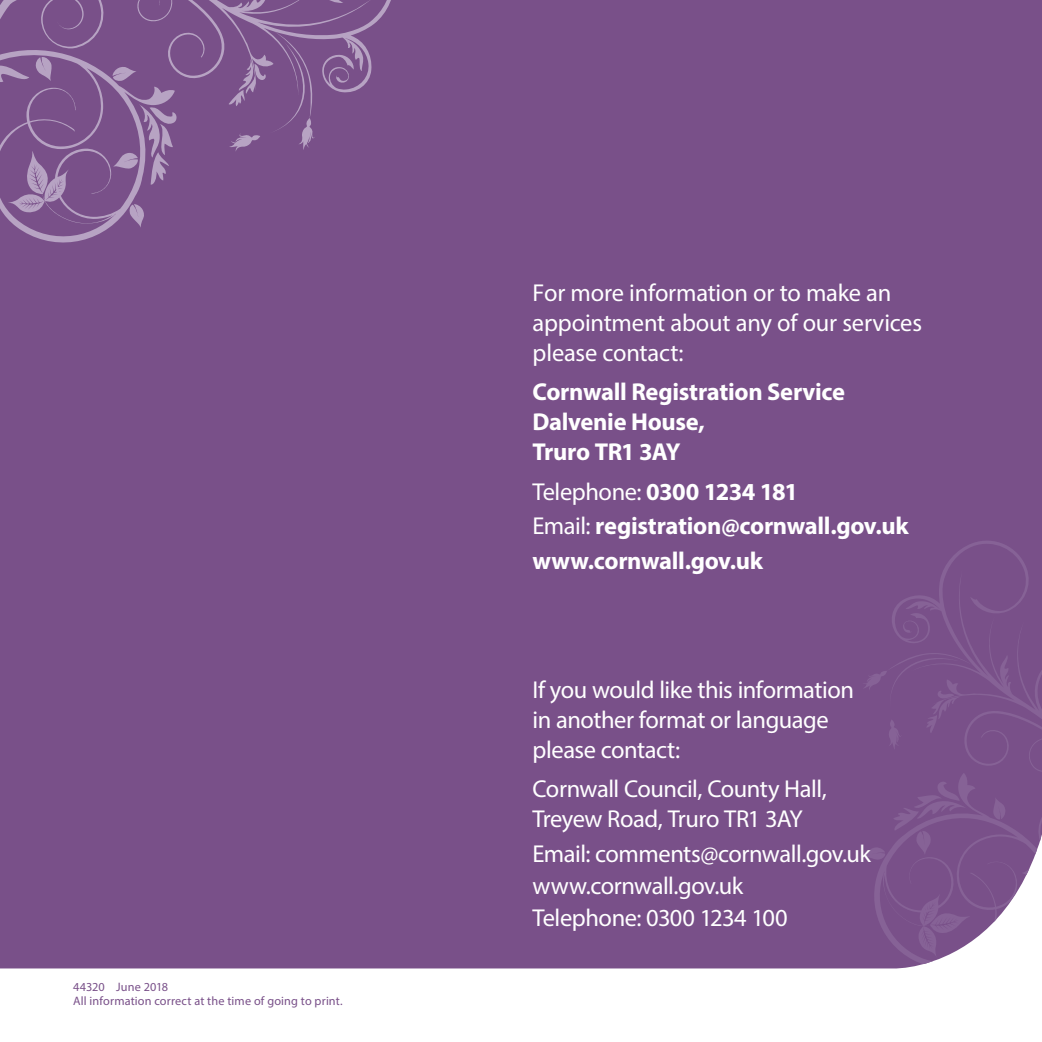
<style>
.page{position:relative;width:1042px;height:1042px;background:#fff}
.page>*{position:absolute;margin:0;border:0;box-sizing:border-box;transform-origin:0 0}
.e_d_intro{font:24.5px/29.8px "Myriad Pro";letter-spacing:-.015em;color:#fff}
.e_d_body{font:700 24.5px/29.8px "Myriad Pro";letter-spacing:-.015em;color:#fff}
.e_d_body-2{font:24.5px/29.8px "Myriad Pro";letter-spacing:-.02em;color:#fff}
.Body_Text{font:12.25px/14.7px "Myriad Pro";letter-spacing:.01em;color:#795089}
.s1{font-weight:400}
</style>
<div class="page">
<div style="left:0;top:0;width:1042px;height:969px;background:#795089"></div>
<svg style="left:862px;top:535px;width:180px;height:434px;background:#845e92"></svg>
<svg style="left:0;top:0;width:396px;height:253px;background:#7f588f"></svg>
<p class="Body_Text" style="left:73px;top:979px;width:271px">44320 June 2018<br>All information correct at the time of going to print.</p>
<p class="e_d_intro" style="left:532px;top:278px;width:391px">For more information or to make an appointment about any of our services please contact:</p>
<p class="e_d_body" style="left:532px;top:376px;width:314px">Cornwall Registration Service<br>Dalvenie House,</p>
<p class="e_d_body" style="left:532px;top:436px;width:150px">Truro TR1 3AY</p>
<p class="e_d_body" style="left:532px;top:476px;width:267px"><span class="s1">Telephone:</span> 0300 1234 181</p>
<p class="e_d_body" style="left:532px;top:510px;width:378px"><span class="s1">Email:</span> registration@cornwall.gov.uk</p>
<p class="e_d_body" style="left:532px;top:545px;width:232px">www.cornwall.gov.uk</p>
<p class="e_d_intro" style="left:532px;top:675px;width:323px">If you would like this information in another format or language please contact:</p>
<p class="e_d_body-2" style="left:532px;top:774px;width:296px">Cornwall Council, County Hall,<br>Treyew Road, Truro TR1 3AY</p>
<p class="e_d_body-2" style="left:532px;top:838px;width:340px">Email: comments@cornwall.gov.uk</p>
<p class="e_d_body-2" style="left:532px;top:870px;width:212px">www.cornwall.gov.uk</p>
<p class="e_d_body-2" style="left:532px;top:903px;width:256px">Telephone: 0300 1234 100</p>
</div>
